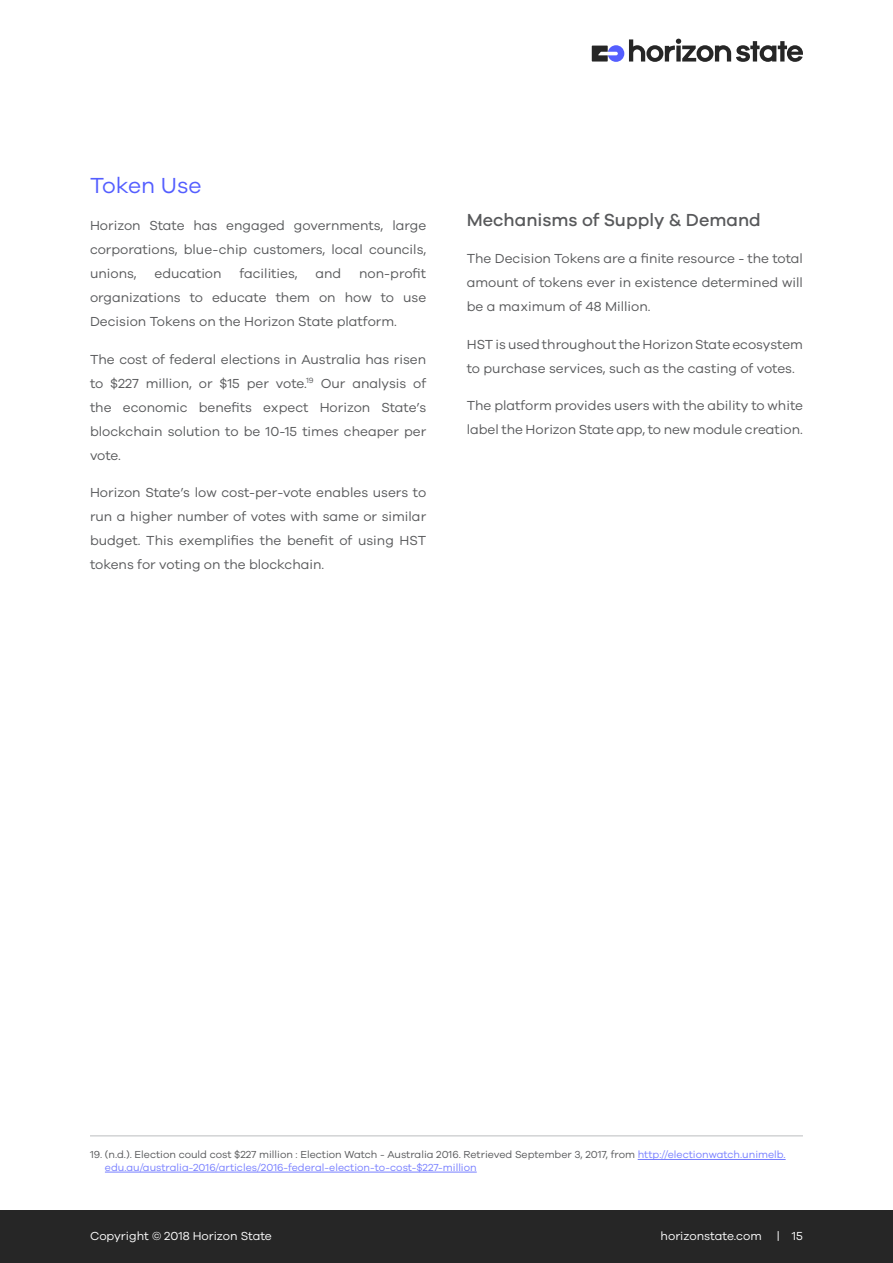
<style>
.page{position:relative;width:893px;height:1263px;background:#fff}
.page>*{position:absolute;margin:0;border:0;box-sizing:border-box;transform-origin:0 0}
.Heading_2{font:22.5px "Galano Grotesque";color:#545eff}
.Heading_3{font:500 18px "Galano Grotesque";color:#58595b}
.Body{font:13.5px/24px "Galano Grotesque";color:#58595b;text-align:justify}
.t1{font:12px "Galano Grotesque";color:#fff}
.Body-2{font:10.5px/12.6px "Galano Grotesque";color:#767eff}
.s1{color:#58595b}
</style>
<div class="page">
<div style="left:0;top:1210px;width:893px;height:53px;background:#262626"></div>
<svg style="left:592px;top:39px;width:211px;height:23px"></svg>
<hr style="left:638px;top:1159px;width:148px;height:1px;background:#767eff">
<hr style="left:105px;top:1172px;width:372px;height:1px;background:#767eff">
<hr style="left:90px;top:1135px;width:713px;height:1px;background:#bcbec0">
<p class="Heading_2" style="left:90px;top:172px;width:113px">Token Use</p>
<p class="Body" style="left:90px;top:213px;width:338px">Horizon State has engaged governments, large corporations, blue-chip customers, local councils, unions,</p>
<p class="Body" style="left:90px;top:261px;width:338px;text-indent:269px">non-profit organizations to educate them on how to use Decision Tokens on the Horizon State platform.</p>
<p class="Body" style="left:90px;top:347px;width:338px">The cost of federal elections in Australia has risen to $227 million, or $15 per vote.<sup>19</sup> Our analysis of the economic benefits expect Horizon State’s blockchain solution to be 10-15 times cheaper per vote.</p>
<p class="Body" style="left:90px;top:480px;width:338px">Horizon State’s low cost-per-vote enables users to run a higher number of votes with same or similar budget. This exemplifies the benefit of using HST tokens for voting on the blockchain.</p>
<p class="Body" style="left:154px;top:261px;width:69px">education</p>
<p class="Body" style="left:239px;top:261px;width:60px">facilities,</p>
<p class="Body" style="left:315px;top:261px;width:27px">and</p>
<p class="Heading_3" style="left:467px;top:209px;width:296px">Mechanisms of Supply &amp; Demand</p>
<p class="Body" style="left:467px;top:246px;width:338px">The Decision Tokens are a finite resource - the total amount of tokens ever in existence determined will be a maximum of 48 Million.</p>
<p class="Body" style="left:467px;top:332px;width:338px">HST is used throughout the Horizon State ecosystem to purchase services, such as the casting of votes.</p>
<p class="Body" style="left:467px;top:393px;width:338px">The platform provides users with the ability to white label the Horizon State app, to new module creation.</p>
<p class="Body-2" style="left:105px;top:1148px;width:682px;text-indent:-15px"><span class="s1">19. (n.d.). Election could cost $227 million : Election Watch - Australia 2016. Retrieved September 3, 2017, from</span> http://electionwatch.unimelb. edu.au/australia-2016/articles/2016-federal-election-to-cost-$227-million</p>
<p class="t1" style="left:90px;top:1229px;width:183px">Copyright © 2018 Horizon State</p>
<p class="t1" style="left:660px;top:1229px;width:103px">horizonstate.com</p>
<p class="t1" style="left:777px;top:1229px;width:28px">| 15</p>
</div>
